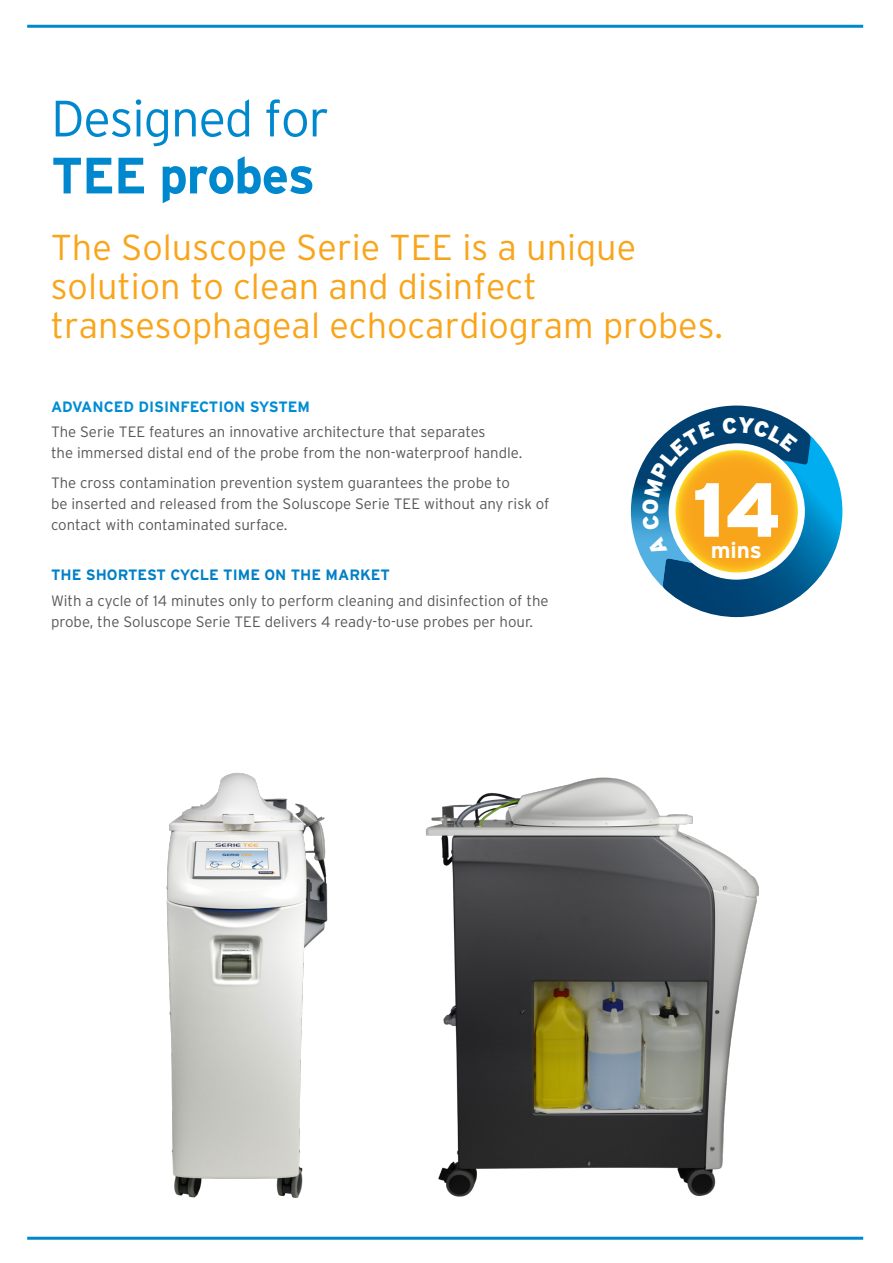
<style>
.page{position:relative;width:893px;height:1263px;background:#fff}
.page>*{position:absolute;margin:0;border:0;box-sizing:border-box;transform-origin:0 0}
.t1{font:900 76.5px "Interstate";color:#fff}
.t2{font:300 51px/57px "Interstate";letter-spacing:-.025em;color:#0088ce}
.t3{font:300 36px/39px "Interstate";color:#f9a51b}
.t4{font:700 22.5px "Interstate";color:#fff}
.t5{font:300 15px/21px "Interstate";color:#57585a}
.t6{font:700 15px "Interstate";color:#0080c7}
.t7{font:700 15px "Interstate";color:#008cd2}
.s1{font-weight:700}
</style>
<div class="page">
<hr style="left:27px;top:25px;width:836px;height:3px;background:#0088ce">
<hr style="left:27px;top:1237px;width:836px;height:3px;background:#0088ce">
<img style="left:166px;top:772px;width:162px;height:426px">
<img style="left:425px;top:777px;width:334px;height:420px">
<svg style="left:631px;top:405px;width:211px;height:212px"></svg>
<p class="t2" style="left:51px;top:90px;width:280px">Designed for<br><span class="s1">TEE probes</span></p>
<p class="t3" style="left:51px;top:227px;width:674px">The Soluscope Serie TEE is a unique solution to clean and disinfect transesophageal echocardiogram probes.</p>
<p class="t7" style="left:51px;top:398px;width:261px">ADVANCED DISINFECTION SYSTEM</p>
<p class="t5" style="left:51px;top:421px;width:473px">The Serie TEE features an innovative architecture that separates<br>the immersed distal end of the probe from the non-waterproof handle.</p>
<p class="t5" style="left:51px;top:472px;width:500px">The cross contamination prevention system guarantees the probe to<br>be inserted and released from the Soluscope Serie TEE without any risk of contact with contaminated surface.</p>
<p class="t6" style="left:51px;top:567px;width:341px">THE SHORTEST CYCLE TIME ON THE MARKET</p>
<p class="t5" style="left:51px;top:590px;width:499px">With a cycle of 14 minutes only to perform cleaning and disinfection of the probe, the Soluscope Serie TEE delivers 4 ready-to-use probes per hour.</p>
<p class="t1" style="left:692px;top:466px;width:90px">14</p>
<p class="t4" style="left:711px;top:538px;width:53px">mins</p>
</div>
